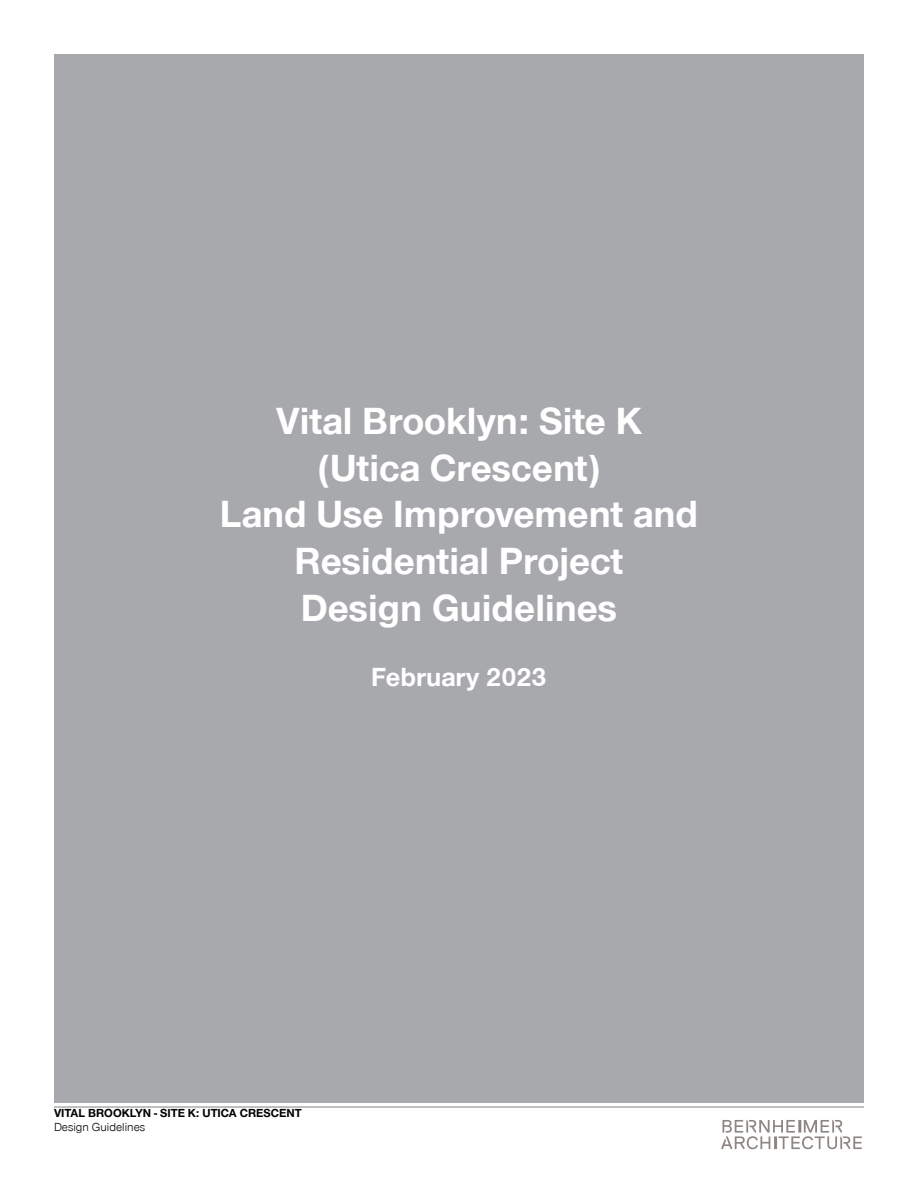
<style>
.page{position:relative;width:918px;height:1188px;background:#fff}
.page>*{position:absolute;margin:0;border:0;box-sizing:border-box;transform-origin:0 0}
.t1{font:700 39px/46.8px "Nimbus San Nov";color:#fff;text-align:center}
.t2{font:700 27px "Nimbus San Nov";color:#fff}
.t3{font:700 12px "Nimbus San Nov";color:#000}
.t4{font:12px "Nimbus San Nov";color:#000}
</style>
<div class="page">
<hr style="left:54px;top:1107px;width:810px;height:1px;background:#808285">
<div style="left:54px;top:54px;width:810px;height:1049px;background:#a7a9ac"></div>
<svg style="left:721px;top:1120px;width:141px;height:29px"></svg>
<p class="t1" style="left:220px;top:397px;width:480px">Vital Brooklyn: Site K<br>(Utica Crescent)<br>Land Use Improvement and<br>Residential Project<br>Design Guidelines</p>
<p class="t2" style="left:371px;top:661px;width:177px">February 2023</p>
<p class="t3" style="left:54px;top:1106px;width:249px">VITAL BROOKLYN - SITE K: UTICA CRESCENT</p>
<p class="t4" style="left:54px;top:1121px;width:93px">Design Guidelines</p>
</div>
